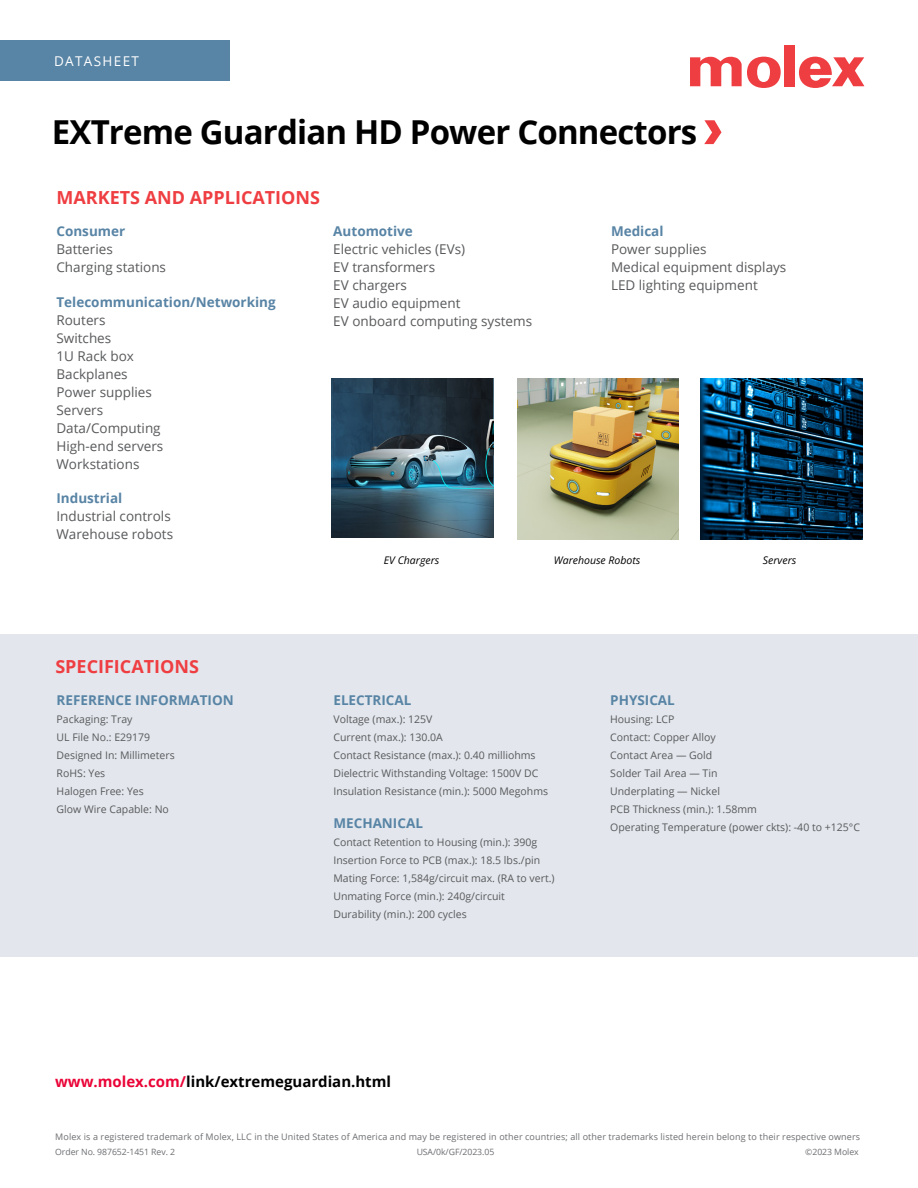
<style>
.page{position:relative;width:918px;height:1188px;background:#fff}
.page>*{position:absolute;margin:0;border:0;box-sizing:border-box;transform-origin:0 0}
.t1{font:700 33px "Open Sans";letter-spacing:-.025em;color:#000}
.t2{font:700 18px "Open Sans";color:#ef3e42}
.t3{font:700 15px "Open Sans";color:#000}
.t4{font:13.5px/18px "Open Sans";color:#58595b}
.t5{font:700 13.5px "Open Sans";color:#5884a5}
.t6{font:13.5px "Open Sans";letter-spacing:.1em;color:#fff}
.t7{font:10.5px/18px "Open Sans";color:#58595b}
.t8{font:italic 10.5px "Open Sans";color:#000}
.t9{font:9px "Open Sans";letter-spacing:.01em;color:#6d6e71}
.t10{font:8.7px "Open Sans";letter-spacing:-.01em;color:#6d6e71}
.s1{color:#ea0437}
</style>
<div class="page">
<div style="left:0;top:40px;width:230px;height:41px;background:#5884a5"></div>
<div style="left:784px;top:45px;width:11px;height:41px;background:#ef3e42"></div>
<svg style="left:690px;top:56px;width:91px;height:32px"></svg>
<svg style="left:799px;top:57px;width:65px;height:31px"></svg>
<div style="left:0;top:634px;width:918px;height:323px;background:#e3e7ed"></div>
<svg style="left:704px;top:120px;width:17px;height:24px"></svg>
<img style="left:701px;top:378px;width:161px;height:162px">
<img style="left:517px;top:378px;width:162px;height:162px">
<img style="left:332px;top:378px;width:161px;height:160px">
<p class="t6" style="left:54px;top:52px;width:87px">DATASHEET</p>
<h1 class="t1" style="left:52px;top:109px;width:647px">EXTreme Guardian HD Power Connectors</h1>
<h2 class="t2" style="left:56px;top:185px;width:265px">MARKETS AND APPLICATIONS</h2>
<p class="t5" style="left:56px;top:222px;width:70px">Consumer</p>
<p class="t4" style="left:56px;top:240px;width:111px">Batteries<br>Charging stations</p>
<p class="t5" style="left:56px;top:292px;width:221px">Telecommunication/Networking</p>
<p class="t4" style="left:56px;top:310px;width:108px">Routers<br>Switches<br>1U Rack box<br>Backplanes<br>Power supplies<br>Servers<br>Data/Computing<br>High-end servers<br>Workstations</p>
<p class="t5" style="left:56px;top:489px;width:67px">Industrial</p>
<p class="t4" style="left:56px;top:507px;width:118px">Industrial controls<br>Warehouse robots</p>
<p class="t5" style="left:333px;top:222px;width:81px">Automotive</p>
<p class="t4" style="left:333px;top:240px;width:200px">Electric vehicles (EVs)<br>EV transformers<br>EV chargers<br>EV audio equipment<br>EV onboard computing systems</p>
<p class="t5" style="left:611px;top:222px;width:54px">Medical</p>
<p class="t4" style="left:611px;top:240px;width:177px">Power supplies<br>Medical equipment displays<br>LED lighting equipment</p>
<p class="t8" style="left:384px;top:553px;width:57px">EV Chargers</p>
<p class="t8" style="left:554px;top:553px;width:88px">Warehouse Robots</p>
<p class="t8" style="left:763px;top:553px;width:35px">Servers</p>
<h2 class="t2" style="left:55px;top:654px;width:145px">SPECIFICATIONS</h2>
<p class="t5" style="left:57px;top:691px;width:179px">REFERENCE INFORMATION</p>
<p class="t7" style="left:57px;top:710px;width:120px">Packaging: Tray<br>UL File No.: E29179<br>Designed In: Millimeters<br>RoHS: Yes<br>Halogen Free: Yes<br>Glow Wire Capable: No</p>
<p class="t5" style="left:333px;top:691px;width:80px">ELECTRICAL</p>
<p class="t7" style="left:333px;top:710px;width:216px">Voltage (max.): 125V<br>Current (max.): 130.0A<br>Contact Resistance (max.): 0.40 milliohms Dielectric Withstanding Voltage: 1500V DC Insulation Resistance (min.): 5000 Megohms</p>
<p class="t5" style="left:333px;top:814px;width:91px">MECHANICAL</p>
<p class="t7" style="left:333px;top:833px;width:223px">Contact Retention to Housing (min.): 390g Insertion Force to PCB (max.): 18.5 lbs./pin Mating Force: 1,584g/circuit max. (RA to vert.)<br>Unmating Force (min.): 240g/circuit Durability (min.): 200 cycles</p>
<p class="t5" style="left:610px;top:691px;width:66px">PHYSICAL</p>
<p class="t7" style="left:610px;top:710px;width:251px">Housing: LCP<br>Contact: Copper Alloy<br>Contact Area — Gold<br>Solder Tail Area — Tin<br>Underplating — Nickel<br>PCB Thickness (min.): 1.58mm<br>Operating Temperature (power ckts): -40 to +125°C</p>
<h3 class="t3" style="left:55px;top:1071px;width:338px"><span class="s1">www.molex.com/</span>link/extremeguardian.html</h3>
<p class="t9" style="left:55px;top:1130px;width:806px">Molex is a registered trademark of Molex, LLC in the United States of America and may be registered in other countries; all other trademarks listed herein belong to their respective owners</p>
<p class="t10" style="left:55px;top:1145px;width:121px">Order No. 987652-1451 Rev. 2</p>
<p class="t10" style="left:417px;top:1145px;width:79px">USA/0k/GF/2023.05</p>
<p class="t10" style="left:805px;top:1145px;width:55px">©2023 Molex</p>
</div>
